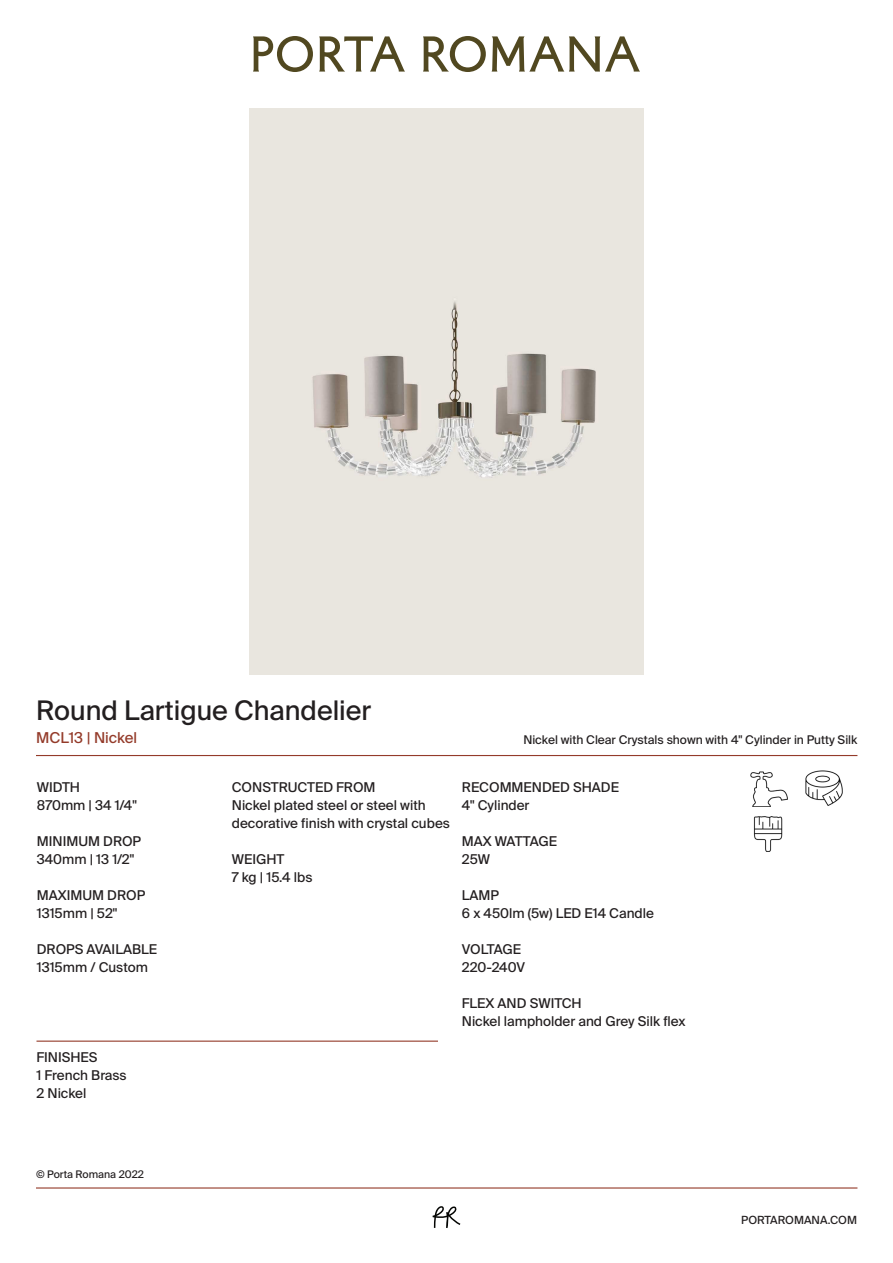
<style>
.page{position:relative;width:893px;height:1263px;background:#fff}
.page>*{position:absolute;margin:0;border:0;box-sizing:border-box;transform-origin:0 0}
.t1{font:27px "Suisse Intl";color:#231f20}
.t2{font:15px "Suisse Intl";color:#943b2a}
.t3{font:13.5px/18px "Suisse Intl";color:#231f20}
.t4{font:12px "Suisse Intl";color:#231f20}
.t5{font:11.25px "Suisse Intl";color:#231f20}
.t6{font:10.5px "Suisse Intl";color:#231f20}
</style>
<div class="page">
<hr style="left:36px;top:755px;width:821px;height:1px;background:#943b2a">
<img style="left:250px;top:108px;width:393px;height:566px">
<svg style="left:253px;top:36px;width:60px;height:36px"></svg>
<svg style="left:319px;top:36px;width:86px;height:36px"></svg>
<svg style="left:423px;top:36px;width:63px;height:36px"></svg>
<svg style="left:492px;top:36px;width:148px;height:36px"></svg>
<hr style="left:36px;top:1040px;width:402px;height:2px;background:#943b2a">
<svg style="left:433px;top:1206px;width:27px;height:22px"></svg>
<hr style="left:36px;top:1187px;width:821px;height:1px;background:#943b2a">
<img style="left:750px;top:772px;width:37px;height:35px">
<img style="left:805px;top:771px;width:38px;height:35px">
<img style="left:753px;top:817px;width:30px;height:35px">
<h1 class="t1" style="left:36px;top:695px;width:337px">Round Lartigue Chandelier</h1>
<p class="t2" style="left:36px;top:729px;width:103px">MCL13 | Nickel</p>
<p class="t4" style="left:523px;top:733px;width:336px">Nickel with Clear Crystals shown with 4" Cylinder in Putty Silk</p>
<p class="t3" style="left:37px;top:778px;width:101px">WIDTH<br>870mm | 34 1/4"</p>
<p class="t3" style="left:37px;top:832px;width:106px">MINIMUM DROP<br>340mm | 13 1/2"</p>
<p class="t3" style="left:37px;top:886px;width:110px">MAXIMUM DROP<br>1315mm | 52"</p>
<p class="t3" style="left:37px;top:940px;width:122px">DROPS AVAILABLE<br>1315mm / Custom</p>
<p class="t3" style="left:36px;top:1048px;width:92px">FINISHES<br>1 French Brass<br>2 Nickel</p>
<p class="t6" style="left:36px;top:1168px;width:109px">© Porta Romana 2022</p>
<p class="t3" style="left:232px;top:778px;width:220px">CONSTRUCTED FROM<br>Nickel plated steel or steel with decorative finish with crystal cubes</p>
<p class="t3" style="left:232px;top:850px;width:82px">WEIGHT<br>7 kg | 15.4 lbs</p>
<p class="t3" style="left:462px;top:778px;width:159px">RECOMMENDED SHADE<br>4" Cylinder</p>
<p class="t3" style="left:462px;top:832px;width:97px">MAX WATTAGE<br>25W</p>
<p class="t3" style="left:462px;top:886px;width:194px">LAMP<br>6 x 450lm (5w) LED E14 Candle</p>
<p class="t3" style="left:462px;top:940px;width:65px">VOLTAGE<br>220-240V</p>
<p class="t3" style="left:462px;top:994px;width:225px">FLEX AND SWITCH<br>Nickel lampholder and Grey Silk flex</p>
<p class="t5" style="left:741px;top:1213px;width:117px">PORTAROMANA.COM</p>
</div>
